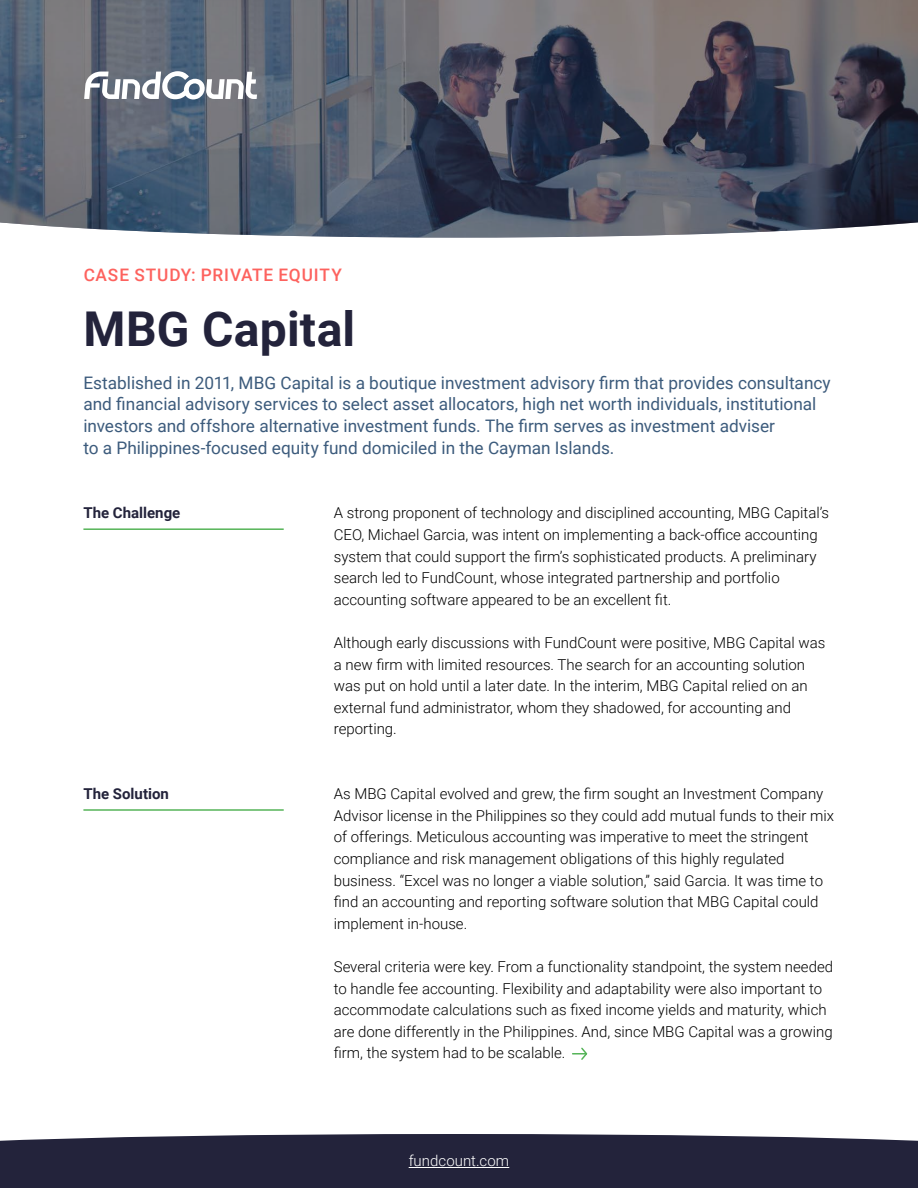
<style>
.page{position:relative;width:918px;height:1188px;background:#fff}
.page>*{position:absolute;margin:0;border:0;box-sizing:border-box;transform-origin:0 0}
.t1{font:700 48px "Roboto";letter-spacing:.005em;color:#23233b}
.Lead{font:17.25px/21.6px "Roboto";color:#3c5b7c}
.Document_type{font:500 17.25px "Roboto";letter-spacing:.05em;color:#fd625e}
.t2{font:300 15px/21.6px "Roboto";color:#000}
.Featured_List_Title{font:700 15px "Roboto";color:#23233b}
.t3{font:300 15px "Roboto";letter-spacing:.005em;color:#fff}
</style>
<div class="page">
<div style="left:0;top:1134px;width:918px;height:54px;background:#23233b"></div>
<img style="left:0;top:0;width:918px;height:238px">
<hr style="left:83px;top:528px;width:201px;height:2px;background:#55b458">
<hr style="left:83px;top:809px;width:201px;height:2px;background:#55b458">
<svg style="left:573px;top:1047px;width:15px;height:13px"></svg>
<svg style="left:84px;top:71px;width:173px;height:28px"></svg>
<hr style="left:409px;top:1167px;width:100px;height:1px;background:#fff">
<p class="Document_type" style="left:84px;top:263px;width:260px">CASE STUDY: PRIVATE EQUITY</p>
<p class="t1" style="left:83px;top:295px;width:273px">MBG Capital</p>
<p class="Lead" style="left:83px;top:371px;width:749px">Established in 2011, MBG Capital is a boutique investment advisory firm that provides consultancy and financial advisory services to select asset allocators, high net worth individuals, institutional investors and offshore alternative investment funds. The firm serves as investment adviser<br>to a Philippines-focused equity fund domiciled in the Cayman Islands.</p>
<p class="Featured_List_Title" style="left:83px;top:503px;width:98px">The Challenge</p>
<p class="Featured_List_Title" style="left:83px;top:783px;width:87px">The Solution</p>
<p class="t2" style="left:334px;top:502px;width:497px">A strong proponent of technology and disciplined accounting, MBG Capital’s CEO, Michael Garcia, was intent on implementing a back-office accounting system that could support the firm’s sophisticated products. A preliminary search led to FundCount, whose integrated partnership and portfolio accounting software appeared to be an excellent fit.</p>
<p class="t2" style="left:334px;top:631px;width:493px">Although early discussions with FundCount were positive, MBG Capital was a new firm with limited resources. The search for an accounting solution was put on hold until a later date. In the interim, MBG Capital relied on an external fund administrator, whom they shadowed, for accounting and reporting.</p>
<p class="t2" style="left:334px;top:783px;width:502px">As MBG Capital evolved and grew, the firm sought an Investment Company Advisor license in the Philippines so they could add mutual funds to their mix of offerings. Meticulous accounting was imperative to meet the stringent compliance and risk management obligations of this highly regulated business. “Excel was no longer a viable solution,” said Garcia. It was time to find an accounting and reporting software solution that MBG Capital could implement in-house.</p>
<p class="t2" style="left:334px;top:955px;width:501px">Several criteria were key. From a functionality standpoint, the system needed to handle fee accounting. Flexibility and adaptability were also important to accommodate calculations such as fixed income yields and maturity, which are done differently in the Philippines. And, since MBG Capital was a growing firm, the system had to be scalable.</p>
<p class="t3" style="left:409px;top:1151px;width:102px">fundcount.com</p>
</div>
